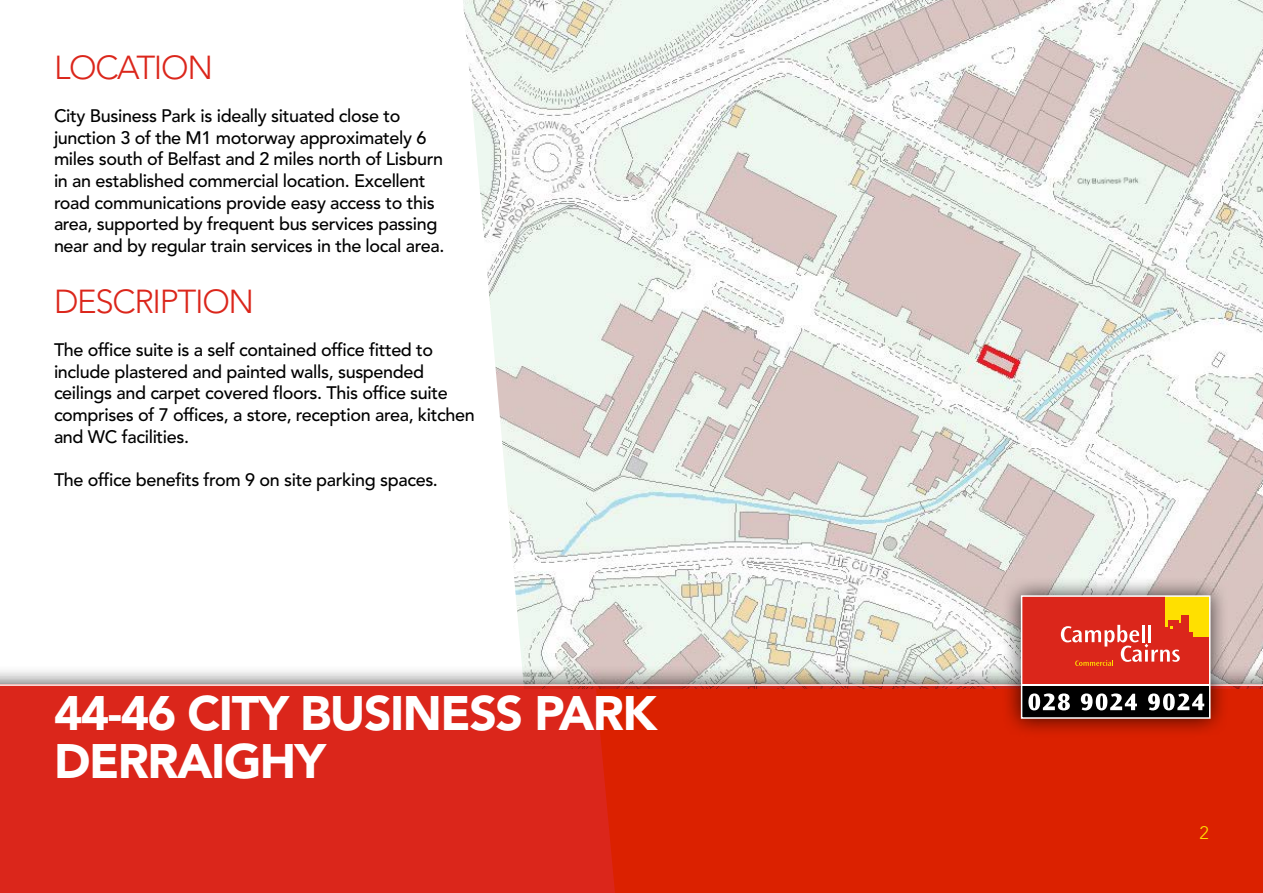
<style>
.page{position:relative;width:1263px;height:893px;background:#fff}
.page>*{position:absolute;margin:0;border:0;box-sizing:border-box;transform-origin:0 0}
.t1{font:900 48px/48px "Avenir LT Std";letter-spacing:-.03em;color:#fff}
.t2{font:300 33px "Avenir LT Std";letter-spacing:-.04em;color:#db261b}
.t3{font:500 18px/21.6px "Avenir LT Std";letter-spacing:-.02em;color:#000}
.t4{font:300 18px "Avenir LT Std";color:#ffe000}
</style>
<div class="page">
<img style="left:463px;top:0;width:800px;height:665px">
<div style="left:0;top:665px;width:1263px;height:228px;background:#000;opacity:.75"></div>
<div style="left:0;top:684px;width:1263px;height:209px;background:linear-gradient(to right,#db2721,#db2000)"></div>
<hr style="left:0;top:684px;width:1263px;height:2px;background:#fff">
<div style="left:1002px;top:576px;width:228px;height:162px;background:#000;opacity:.75"></div>
<div style="left:1022px;top:597px;width:187px;height:87px;background:#db261b"></div>
<div style="left:1165px;top:596px;width:44px;height:30px;background:#ffe000"></div>
<div style="left:1189px;top:620px;width:20px;height:16px;background:#ffe000"></div>
<div style="left:1181px;top:615px;width:8px;height:22px;background:#db261b"></div>
<div style="left:1168px;top:620px;width:10px;height:10px;background:#db261b"></div>
<div style="left:1182px;top:632px;width:11px;height:7px;background:#db261b"></div>
<div style="left:1175px;top:623px;width:10px;height:10px;background:#db261b"></div>
<svg style="left:1061px;top:625px;width:119px;height:41px"></svg>
<div style="left:1022px;top:686px;width:187px;height:32px;background:#000"></div>
<svg style="left:1028px;top:693px;width:42px;height:17px"></svg>
<svg style="left:1081px;top:693px;width:56px;height:17px"></svg>
<svg style="left:1148px;top:693px;width:56px;height:17px"></svg>
<div style="left:1021px;top:595px;width:189px;height:124px;border:2px solid #fff"></div>
<h2 class="t2" style="left:54px;top:48px;width:161px">LOCATION</h2>
<p class="t3" style="left:54px;top:106px;width:392px">City Business Park is ideally situated close to junction 3 of the M1 motorway approximately 6 miles south of Belfast and 2 miles north of Lisburn in an established commercial location. Excellent road communications provide easy access to this area, supported by frequent bus services passing near and by regular train services in the local area.</p>
<h2 class="t2" style="left:54px;top:282px;width:202px">DESCRIPTION</h2>
<p class="t3" style="left:54px;top:340px;width:422px">The office suite is a self contained office fitted to include plastered and painted walls, suspended ceilings and carpet covered floors. This office suite comprises of 7 offices, a store, reception area, kitchen and WC facilities.</p>
<p class="t3" style="left:54px;top:469px;width:385px">The office benefits from 9 on site parking spaces.</p>
<h1 class="t1" style="left:54px;top:689px;width:605px">44-46 CITY BUSINESS PARK<br>DERRAIGHY</h1>
<p class="t4" style="left:1199px;top:822px;width:11px">2</p>
</div>
